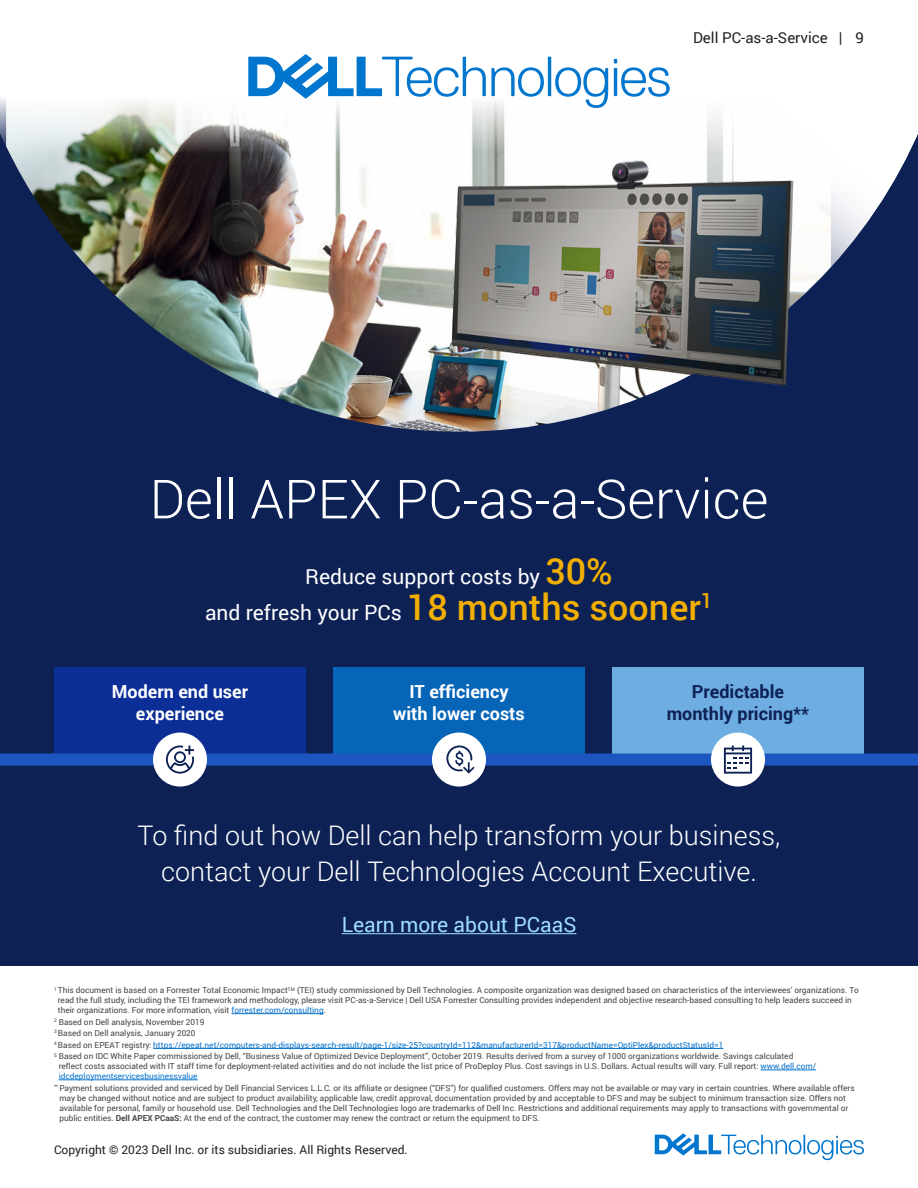
<style>
.page{position:relative;width:918px;height:1188px;background:#fff}
.page>*{position:absolute;margin:0;border:0;box-sizing:border-box;transform-origin:0 0}
.Section_Header{font:300 54px "Roboto";color:#fff}
.t1{font:300 27px/36px "Roboto";color:#fff;text-align:center}
.t2{font:21px "Roboto";color:#fff}
.t3{font:21px "Roboto";color:#9fddff}
.Body_Copy_Header{font:700 18px/21.6px "Roboto";color:#fff;text-align:center}
.t4{font:700 18px/21.6px "Roboto";color:#0d2155;text-align:center}
.Small_Type___Page_Nu{font:15px "Roboto";color:#231f20}
.t5{font:12px "Roboto";color:#231f20}
.Small_Type___Page_Nu-2{font:8.25px/9.9px "Roboto";color:#444}
.Small_Type___Page_Nu-3{font:8.25px "Roboto";color:#0672cb}
.s1{font-weight:500;font-size:36px;color:#f2af00}
.s2{color:#0672cb}
.s3{color:#444}
.s4{font-weight:700}
</style>
<div class="page">
<div style="left:0;top:0;width:918px;height:965px;background:#0d2155"></div>
<div style="left:54px;top:667px;width:252px;height:93px;background:#0c2f97"></div>
<div style="left:333px;top:667px;width:252px;height:93px;background:#0765b8"></div>
<div style="left:612px;top:667px;width:252px;height:93px;background:#6eade1"></div>
<img style="left:0;top:0;width:918px;height:432px">
<div style="left:0;top:754px;width:918px;height:12px;background:#1d56c0"></div>
<div style="left:153px;top:733px;width:54px;height:54px;background:#fff;border-radius:50%"></div>
<svg style="left:166px;top:745px;width:28px;height:29px"></svg>
<div style="left:711px;top:733px;width:54px;height:54px;background:#fff;border-radius:50%"></div>
<svg style="left:724px;top:745px;width:28px;height:29px"></svg>
<div style="left:432px;top:733px;width:54px;height:54px;background:#fff;border-radius:50%"></div>
<svg style="left:446px;top:745px;width:29px;height:29px"></svg>
<svg style="left:655px;top:1133px;width:209px;height:27px"></svg>
<hr style="left:342px;top:933px;width:234px;height:1px;background:#9fddff">
<hr style="left:232px;top:1013px;width:92px;height:1px;background:#0672cb">
<hr style="left:153px;top:1048px;width:570px;height:1px;background:#0672cb">
<hr style="left:761px;top:1070px;width:55px;height:1px;background:#0672cb">
<hr style="left:59px;top:1080px;width:139px;height:1px;background:#0672cb">
<svg style="left:248px;top:54px;width:422px;height:54px;background:#c0ddf2"></svg>
<p class="Small_Type___Page_Nu" style="left:693px;top:27px;width:151px">Dell PC-as-a-Service |</p>
<p class="Small_Type___Page_Nu" style="left:856px;top:27px;width:10px">9</p>
<p class="Section_Header" style="left:150px;top:462px;width:620px">Dell APEX PC-as-a-Service</p>
<p class="t2" style="left:305px;top:562px;width:309px">Reduce support costs by <span class="s1">30%</span></p>
<p class="t2" style="left:205px;top:598px;width:509px">and refresh your PCs <span class="s1">18 months sooner</span><sup>1</sup></p>
<p class="Body_Copy_Header" style="left:112px;top:681px;width:138px">Modern end user experience</p>
<p class="Body_Copy_Header" style="left:393px;top:681px;width:133px">IT efficiency with lower costs</p>
<p class="t4" style="left:667px;top:681px;width:144px">Predictable monthly pricing**</p>
<p class="t1" style="left:138px;top:816px;width:644px">To find out how Dell can help transform your business, contact your Dell Technologies Account Executive.</p>
<p class="t3" style="left:342px;top:910px;width:236px">Learn more about PCaaS</p>
<p class="Small_Type___Page_Nu-2" style="left:58px;top:985px;width:802px;text-indent:-4px"><sup>1</sup> This document is based on a Forrester Total Economic Impact<sup>TM</sup> (TEI) study commissioned by Dell Technologies. A composite organization was designed based on characteristics of the interviewees’ organizations. To read the full study, including the TEI framework and methodology, please visit PC-as-a-Service | Dell USA Forrester Consulting provides independent and objective research-based consulting to help leaders succeed in their organizations. For more information, visit <span class="s2">forrester.com/consulting</span>.</p>
<p class="Small_Type___Page_Nu-2" style="left:54px;top:1016px;width:152px"><sup>2</sup> Based on Dell analysis, November 2019</p>
<p class="Small_Type___Page_Nu-2" style="left:54px;top:1028px;width:143px"><sup>3</sup> Based on Dell analysis, January 2020</p>
<p class="Small_Type___Page_Nu-3" style="left:54px;top:1039px;width:671px"><sup>4</sup> <span class="s3">Based on EPEAT registry:</span> https://epeat.net/computers-and-displays-search-result/page-1/size-25?countryId=112&amp;manufacturerId=317&amp;productName=OptiPlex&amp;productStatusId=1</p>
<p class="Small_Type___Page_Nu-2" style="left:59px;top:1051px;width:759px;text-indent:-5px"><sup>5</sup> Based on IDC White Paper commissioned by Dell, “Business Value of Optimized Device Deployment”, October 2019. Results derived from a survey of 1000 organizations worldwide. Savings calculated reflect costs associated with IT staff time for deployment-related activities and do not include the list price of ProDeploy Plus. Cost savings in U.S. Dollars. Actual results will vary. Full report: <span class="s2">www.dell.com/ idcdeploymentservicesbusinessvalue</span></p>
<p class="Small_Type___Page_Nu-2" style="left:59px;top:1083px;width:797px;text-indent:-5px"><sup>**</sup> Payment solutions provided and serviced by Dell Financial Services L.L.C. or its affiliate or designee (“DFS”) for qualified customers. Offers may not be available or may vary in certain countries. Where available offers may be changed without notice and are subject to product availability, applicable law, credit approval, documentation provided by and acceptable to DFS and may be subject to minimum transaction size. Offers not available for personal, family or household use. Dell Technologies and the Dell Technologies logo are trademarks of Dell Inc. Restrictions and additional requirements may apply to transactions with governmental or public entities. <span class="s4">Dell APEX PCaaS:</span> At the end of the contract, the customer may renew the contract or return the equipment to DFS.</p>
<h3 class="t5" style="left:54px;top:1142px;width:355px">Copyright © 2023 Dell Inc. or its subsidiaries. All Rights Reserved.</h3>
</div>
